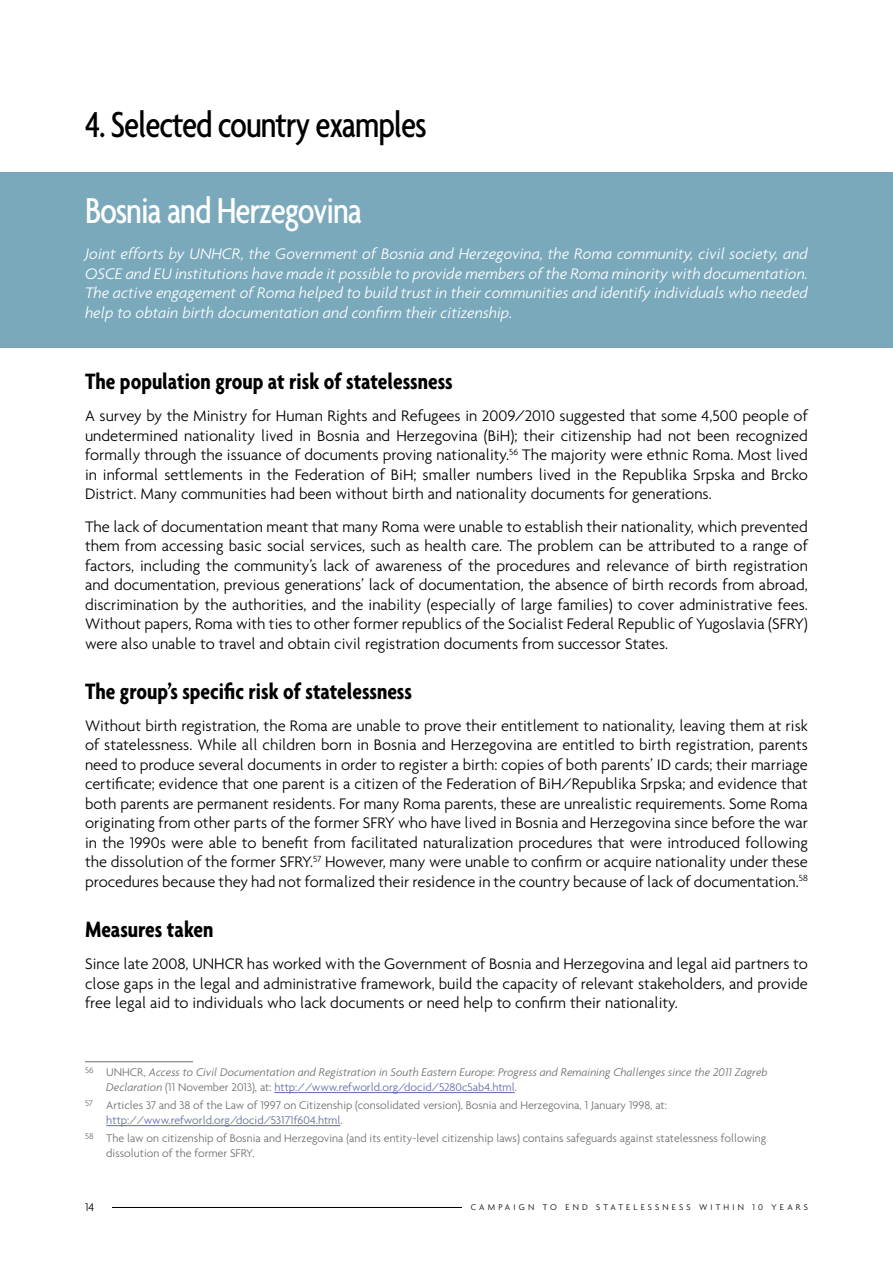
<style>
.page{position:relative;width:893px;height:1263px;background:#fff}
.page>*{position:absolute;margin:0;border:0;box-sizing:border-box;transform-origin:0 0}
.t1{font:500 condensed 39px "Agenda";letter-spacing:-.03em;color:#000;scale:.96 1}
.t2{font:500 condensed 39px "Agenda";letter-spacing:-.03em;color:#fff;scale:.96 1}
.t3{font:700 condensed 24px "Agenda";color:#000;scale:.96 1}
.t4{font:300 16.5px/19.5px "Agenda";color:#000;text-align:justify}
.t5{font:italic 300 16.5px/19.5px "Agenda";color:#fff;text-align:justify}
.t6{font:300 12px/14.4px "Agenda";color:#6d6e71}
.t7{font:italic 300 12px/14.4px "Agenda";color:#6d6e71}
.t8{font:300 12px "Agenda";color:#000}
.t9{font:300 9px "Agenda";letter-spacing:.35em;color:#000}
.s1{font-style:normal}
.s2{font-style:normal;color:#6269a7}
.s3{color:#6269a7}
</style>
<div class="page">
<hr style="left:111px;top:1207px;width:351px;height:1px;background:#000">
<div style="left:0;top:172px;width:893px;height:175px;background:#7aa9bc"></div>
<hr style="left:85px;top:1061px;width:108px;height:1px;background:#6d6e71">
<hr style="left:274px;top:1092px;width:241px;height:1px;background:#6269a7">
<hr style="left:106px;top:1125px;width:234px;height:1px;background:#6269a7">
<h1 class="t1" style="left:85px;top:102px;width:358px">4. Selected country examples</h1>
<h1 class="t2" style="left:85px;top:187px;width:290px">Bosnia and Herzegovina</h1>
<p class="t5" style="left:85px;top:244px;width:724px">Joint efforts by UNHCR, the Government of Bosnia and Herzegovina, the Roma community, civil society, and OSCE and EU institutions have made it possible to provide members of the Roma minority with documentation.<br>The active engagement of Roma helped to build trust in their communities and identify individuals who needed help to obtain birth documentation and confirm their citizenship.</p>
<h2 class="t3" style="left:85px;top:367px;width:384px">The population group at risk of statelessness</h2>
<p class="t4" style="left:85px;top:406px;width:724px">A survey by the Ministry for Human Rights and Refugees in 2009/2010 suggested that some 4,500 people of undetermined nationality lived in Bosnia and Herzegovina (BiH); their citizenship had not been recognized formally through the issuance of documents proving nationality.<sup>56</sup> The majority were ethnic Roma. Most lived in informal settlements in the Federation of BiH; smaller numbers lived in the Republika Srpska and Brcko District. Many communities had been without birth and nationality documents for generations.</p>
<p class="t4" style="left:85px;top:516px;width:724px">The lack of documentation meant that many Roma were unable to establish their nationality, which prevented them from accessing basic social services, such as health care. The problem can be attributed to a range of factors, including the community’s lack of awareness of the procedures and relevance of birth registration and documentation, previous generations’ lack of documentation, the absence of birth records from abroad, discrimination by the authorities, and the inability (especially of large families) to cover administrative fees.<br>Without papers, Roma with ties to other former republics of the Socialist Federal Republic of Yugoslavia (SFRY) were also unable to travel and obtain civil registration documents from successor States.</p>
<h2 class="t3" style="left:85px;top:677px;width:342px">The group’s specific risk of statelessness</h2>
<p class="t4" style="left:85px;top:715px;width:724px">Without birth registration, the Roma are unable to prove their entitlement to nationality, leaving them at risk of statelessness. While all children born in Bosnia and Herzegovina are entitled to birth registration, parents need to produce several documents in order to register a birth: copies of both parents’ ID cards; their marriage certificate; evidence that one parent is a citizen of the Federation of BiH/Republika Srpska; and evidence that both parents are permanent residents. For many Roma parents, these are unrealistic requirements. Some Roma originating from other parts of the former SFRY who have lived in Bosnia and Herzegovina since before the war in the 1990s were able to benefit from facilitated naturalization procedures that were introduced following the dissolution of the former SFRY.<sup>57</sup> However, many were unable to confirm or acquire nationality under these procedures because they had not formalized their residence in the country because of lack of documentation.<sup>58</sup></p>
<h2 class="t3" style="left:85px;top:915px;width:135px">Measures taken</h2>
<p class="t4" style="left:85px;top:954px;width:724px">Since late 2008, UNHCR has worked with the Government of Bosnia and Herzegovina and legal aid partners to close gaps in the legal and administrative framework, build the capacity of relevant stakeholders, and provide free legal aid to individuals who lack documents or need help to confirm their nationality.</p>
<p class="t7" style="left:106px;top:1065px;width:663px;text-indent:-21px"><sup>56</sup> <span class="s1">UNHCR,</span> Access to Civil Documentation and Registration in South Eastern Europe: Progress and Remaining Challenges since the 2011 Zagreb<br>Declaration <span class="s1">(11 November 2013), at:</span> <span class="s2">http://www.refworld.org/docid/5280c5ab4.html</span><span class="s1">.</span></p>
<p class="t6" style="left:106px;top:1098px;width:562px;text-indent:-21px"><sup>57</sup> Articles 37 and 38 of the Law of 1997 on Citizenship (consolidated version), Bosnia and Herzegovina, 1 January 1998, at: <span class="s3">http://www.refworld.org/docid/53171f604.html</span>.</p>
<p class="t6" style="left:106px;top:1131px;width:662px;text-indent:-21px"><sup>58</sup> The law on citizenship of Bosnia and Herzegovina (and its entity-level citizenship laws) contains safeguards against statelessness following dissolution of the former SFRY.</p>
<p class="t8" style="left:85px;top:1200px;width:11px">14</p>
<p class="t9" style="left:471px;top:1202px;width:339px">CAMPAIGN TO END STATELESSNESS WITHIN 10 YEARS</p>
</div>
